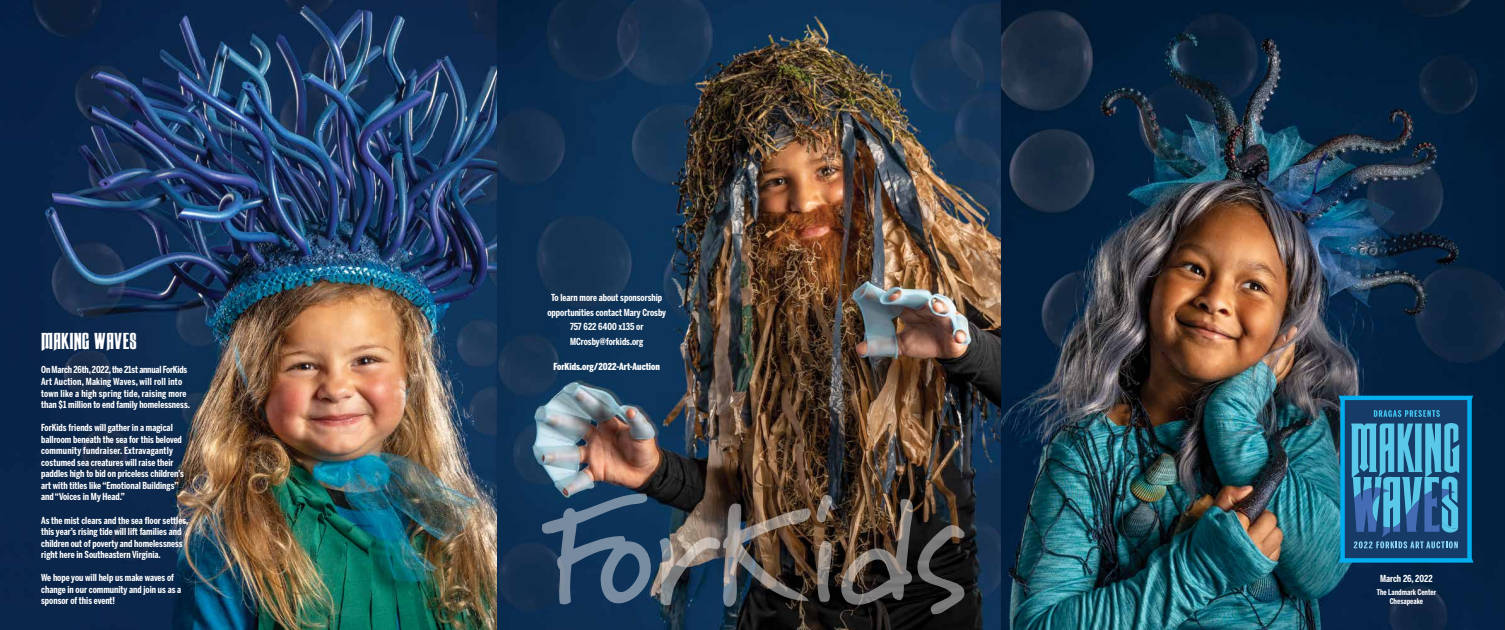
<style>
.page{position:relative;width:1505px;height:630px;background:#fff}
.page>*{position:absolute;margin:0;border:0;box-sizing:border-box;transform-origin:0 0}
.t1{font:19.25px "Butch&Sundance";color:#fff;scale:1.31 1}
.t2{font:700 9.62px/11.5px "Benton Sans Comp";color:#fff}
.t3{font:900 9.62px "Benton Sans Comp";color:#fff}
.t4{font:700 7.88px/9.5px "Benton Sans Comp";color:#fff;text-align:center}
</style>
<div class="page">
<img style="left:0;top:0;width:1504px;height:630px">
<svg style="left:1338px;top:396px;width:135px;height:167px;background:#2b76a2"></svg>
<svg style="left:542px;top:494px;width:111px;height:112px;background:#33516f"></svg>
<img style="left:659px;top:494px;width:305px;height:120px">
<h1 class="t1" style="left:41px;top:333px;width:75px">MAKING WAVES</h1>
<p class="t2" style="left:41px;top:364px;width:150px">On March 26th, 2022, the 21st annual ForKids Art Auction, Making Waves, will roll into town like a high spring tide, raising more than $1 million to end family homelessness.</p>
<p class="t2" style="left:41px;top:422px;width:144px">ForKids friends will gather in a magical ballroom beneath the sea for this beloved community fundraiser. Extravagantly costumed sea creatures will raise their paddles high to bid on priceless children’s art with titles like “Emotional Buildings” and “Voices in My Head.”</p>
<p class="t2" style="left:41px;top:514px;width:149px">As the mist clears and the sea floor settles, this year’s rising tide will lift families and children out of poverty and homelessness right here in Southeastern Virginia.</p>
<p class="t2" style="left:41px;top:572px;width:142px">We hope you will help us make waves of change in our community and join us as a sponsor of this event!</p>
<p class="t2" style="left:547px;top:290px;width:120px;line-height:14.6px;text-align:center">To learn more about sponsorship opportunities contact Mary Crosby<br>757 622 6400 x135 or<br>MCrosby@forkids.org</p>
<p class="t3" style="left:553px;top:361px;width:108px">ForKids.org/2022-Art-Auction</p>
<p class="t2" style="left:1379px;top:573px;width:54px">March 26, 2022</p>
<p class="t4" style="left:1376px;top:587px;width:61px">The Landmark Center<br>Chesapeake</p>
</div>
